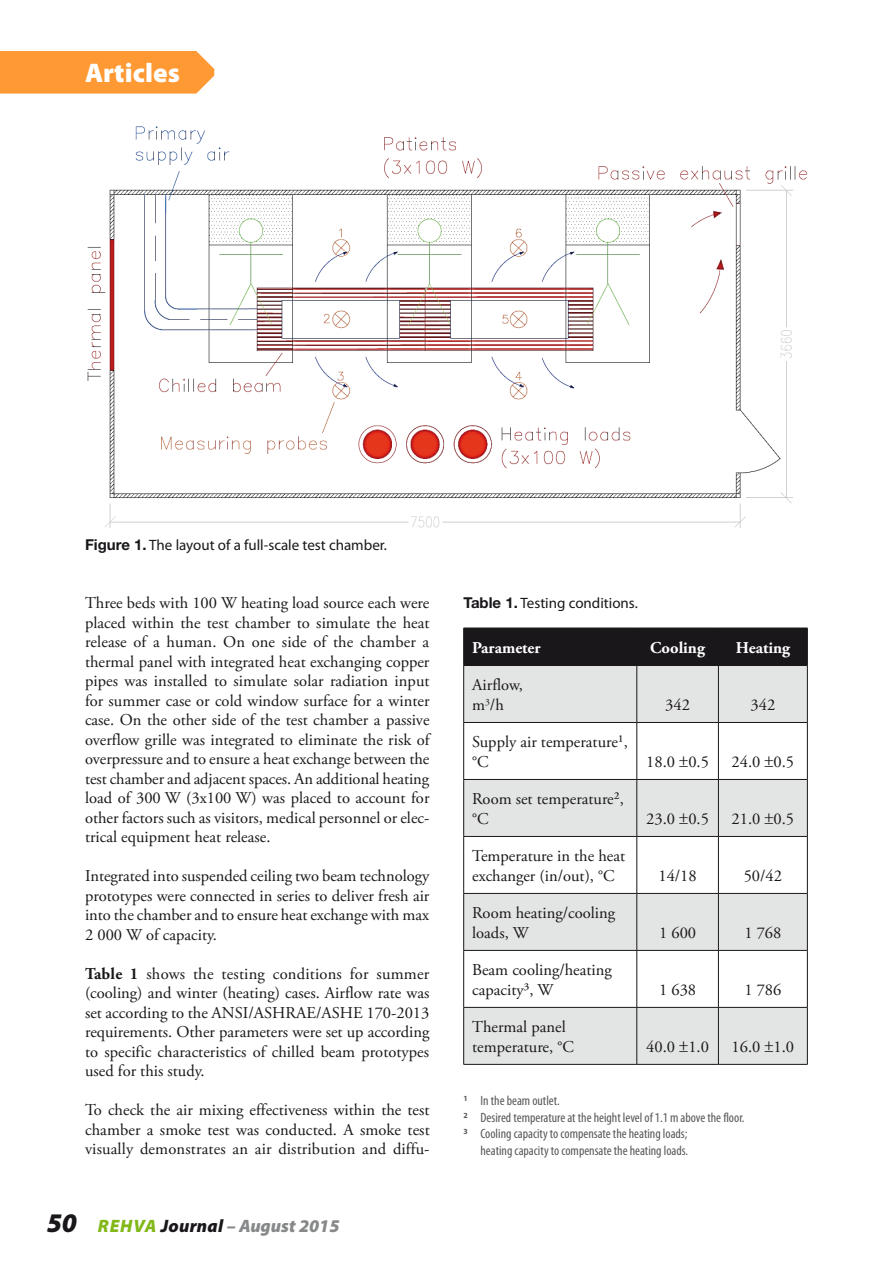
<style>
.page{position:relative;width:893px;height:1263px;background:#fff}
.page>*{position:absolute;margin:0;border:0;box-sizing:border-box;transform-origin:0 0}
.t1{font:900 27px "Myriad Pro";letter-spacing:.005em;color:#fff}
.t2{font:italic 900 18px "Myriad Pro";letter-spacing:.005em;color:#878889}
.t3{font:16.5px/19.5px "Adobe Garamond Pro";color:#1a171b}
.t4{font:700 16.5px "Adobe Garamond Pro";color:#fff}
.t5{font:15px "Myriad Pro";color:#1a171b}
.t6{font:condensed 13.5px "Myriad Pro";color:#58585a}
.s1{font-family:"Helvetica Neue LT Std";font-weight:700}
.s2{font-weight:700}
.s3{font-size:27px;color:#1a171b}
.s4{color:#83b819}
.s5{color:#1a171b}
</style>
<div class="page">
<div style="left:464px;top:629px;width:343px;height:36px;background:#1a171b"></div>
<svg style="left:464px;top:666px;width:343px;height:398px;fill:#e3e4e4"></svg>
<hr style="left:463px;top:628px;width:174px;height:1px;background:#1a171b">
<hr style="left:463px;top:628px;width:1px;height:37px;background:#1a171b">
<hr style="left:637px;top:628px;width:81px;height:1px;background:#1a171b">
<hr style="left:637px;top:628px;width:1px;height:37px;background:#1a171b">
<hr style="left:718px;top:628px;width:89px;height:1px;background:#1a171b">
<hr style="left:718px;top:628px;width:1px;height:37px;background:#1a171b">
<hr style="left:807px;top:628px;width:1px;height:37px;background:#1a171b">
<hr style="left:463px;top:665px;width:174px;height:1px;background:#1a171b">
<hr style="left:463px;top:666px;width:1px;height:56px;background:#1a171b">
<hr style="left:637px;top:665px;width:81px;height:1px;background:#1a171b">
<hr style="left:637px;top:666px;width:1px;height:56px;background:#1a171b">
<hr style="left:718px;top:665px;width:89px;height:1px;background:#1a171b">
<hr style="left:718px;top:666px;width:1px;height:56px;background:#1a171b">
<hr style="left:807px;top:666px;width:1px;height:56px;background:#1a171b">
<hr style="left:463px;top:722px;width:174px;height:1px;background:#1a171b">
<hr style="left:463px;top:723px;width:1px;height:56px;background:#1a171b">
<hr style="left:637px;top:722px;width:81px;height:1px;background:#1a171b">
<hr style="left:637px;top:723px;width:1px;height:56px;background:#1a171b">
<hr style="left:718px;top:722px;width:89px;height:1px;background:#1a171b">
<hr style="left:718px;top:723px;width:1px;height:56px;background:#1a171b">
<hr style="left:807px;top:723px;width:1px;height:56px;background:#1a171b">
<hr style="left:463px;top:779px;width:174px;height:1px;background:#1a171b">
<hr style="left:463px;top:780px;width:1px;height:56px;background:#1a171b">
<hr style="left:637px;top:779px;width:81px;height:1px;background:#1a171b">
<hr style="left:637px;top:780px;width:1px;height:56px;background:#1a171b">
<hr style="left:718px;top:779px;width:89px;height:1px;background:#1a171b">
<hr style="left:718px;top:780px;width:1px;height:56px;background:#1a171b">
<hr style="left:807px;top:780px;width:1px;height:56px;background:#1a171b">
<hr style="left:463px;top:836px;width:174px;height:1px;background:#1a171b">
<hr style="left:463px;top:837px;width:1px;height:56px;background:#1a171b">
<hr style="left:637px;top:836px;width:81px;height:1px;background:#1a171b">
<hr style="left:637px;top:837px;width:1px;height:56px;background:#1a171b">
<hr style="left:718px;top:836px;width:89px;height:1px;background:#1a171b">
<hr style="left:718px;top:837px;width:1px;height:56px;background:#1a171b">
<hr style="left:807px;top:837px;width:1px;height:56px;background:#1a171b">
<hr style="left:463px;top:893px;width:174px;height:1px;background:#1a171b">
<hr style="left:463px;top:894px;width:1px;height:56px;background:#1a171b">
<hr style="left:637px;top:893px;width:81px;height:1px;background:#1a171b">
<hr style="left:637px;top:894px;width:1px;height:56px;background:#1a171b">
<hr style="left:718px;top:893px;width:89px;height:1px;background:#1a171b">
<hr style="left:718px;top:894px;width:1px;height:56px;background:#1a171b">
<hr style="left:807px;top:894px;width:1px;height:56px;background:#1a171b">
<hr style="left:463px;top:950px;width:174px;height:1px;background:#1a171b">
<hr style="left:463px;top:950px;width:1px;height:57px;background:#1a171b">
<hr style="left:637px;top:950px;width:81px;height:1px;background:#1a171b">
<hr style="left:637px;top:950px;width:1px;height:57px;background:#1a171b">
<hr style="left:718px;top:950px;width:89px;height:1px;background:#1a171b">
<hr style="left:718px;top:950px;width:1px;height:57px;background:#1a171b">
<hr style="left:807px;top:950px;width:1px;height:57px;background:#1a171b">
<hr style="left:463px;top:1007px;width:174px;height:1px;background:#1a171b">
<hr style="left:463px;top:1007px;width:1px;height:57px;background:#1a171b">
<hr style="left:637px;top:1007px;width:81px;height:1px;background:#1a171b">
<hr style="left:637px;top:1007px;width:1px;height:57px;background:#1a171b">
<hr style="left:718px;top:1007px;width:89px;height:1px;background:#1a171b">
<hr style="left:718px;top:1007px;width:1px;height:57px;background:#1a171b">
<hr style="left:807px;top:1007px;width:1px;height:57px;background:#1a171b">
<hr style="left:463px;top:1064px;width:174px;height:1px;background:#1a171b">
<hr style="left:637px;top:1064px;width:81px;height:1px;background:#1a171b">
<hr style="left:718px;top:1064px;width:89px;height:1px;background:#1a171b">
<img style="left:87px;top:126px;width:721px;height:402px">
<div style="left:0;top:51px;width:214px;height:43px;background:#f93"></div>
<svg style="left:680px;top:756px;width:8px;height:11px"></svg>
<svg style="left:765px;top:756px;width:8px;height:11px"></svg>
<svg style="left:680px;top:813px;width:8px;height:11px"></svg>
<svg style="left:765px;top:813px;width:8px;height:11px"></svg>
<svg style="left:680px;top:1041px;width:8px;height:10px"></svg>
<svg style="left:765px;top:1041px;width:8px;height:10px"></svg>
<h1 class="t1" style="left:85px;top:54px;width:96px">Articles</h1>
<p class="t5" style="left:85px;top:535px;width:304px"><span class="s1">Figure 1.</span> The layout of a full-scale test chamber.</p>
<p class="t3" style="left:85px;top:594px;width:346px;text-align:justify">Three beds with 100 W heating load source each were placed within the test chamber to simulate the heat release of a human. On one side of the chamber a thermal panel with integrated heat exchanging copper pipes was installed to simulate solar radiation input for summer case or cold window surface for a winter case. On the other side of the test chamber a passive overflow grille was integrated to eliminate the risk of overpressure and to ensure a heat exchange between the test chamber and adjacent spaces. An additional heating load of 300 W (3x100 W) was placed to account for other factors such as visitors, medical personnel or elec&shy;trical equipment heat release.</p>
<p class="t3" style="left:85px;top:867px;width:346px;text-align:justify">Integrated into suspended ceiling two beam technology prototypes were connected in series to deliver fresh air into the chamber and to ensure heat exchange with max 2 000 W of capacity.</p>
<p class="t3" style="left:85px;top:964px;width:346px;text-align:justify"><span class="s2">Table 1</span> shows the testing conditions for summer (cooling) and winter (heating) cases. Airflow rate was set according to the ANSI/ASHRAE/ASHE 170-2013 requirements. Other parameters were set up according to specific characteristics of chilled beam prototypes used for this study.</p>
<p class="t3" style="left:85px;top:1101px;width:346px;text-align:justify">To check the air mixing effectiveness within the test chamber a smoke test was conducted. A smoke test visually demonstrates an air distribution and diffu-</p>
<p class="t2" style="left:47px;top:1214px;width:294px"><span class="s3">50</span> <span class="s4">REHVA</span> <span class="s5">Journal</span> – August 2015</p>
<p class="t5" style="left:463px;top:594px;width:176px"><span class="s1">Table 1.</span> Testing conditions.</p>
<p class="t4" style="left:472px;top:638px;width:70px">Parameter</p>
<p class="t4" style="left:650px;top:638px;width:56px">Cooling</p>
<p class="t4" style="left:736px;top:638px;width:56px">Heating</p>
<p class="t3" style="left:472px;top:676px;width:52px">Airflow, m<sup>3</sup>/h</p>
<p class="t3" style="left:665px;top:695px;width:26px">342</p>
<p class="t3" style="left:750px;top:695px;width:26px">342</p>
<p class="t3" style="left:472px;top:733px;width:157px">Supply air temperature¹, °C</p>
<p class="t3" style="left:472px;top:790px;width:153px">Room set temperature², °C</p>
<p class="t3" style="left:472px;top:847px;width:154px">Temperature in the heat exchanger (in/out), °C</p>
<p class="t3" style="left:472px;top:904px;width:144px">Room heating/cooling loads, W</p>
<p class="t3" style="left:472px;top:961px;width:141px">Beam cooling/heating capacity³, W</p>
<p class="t3" style="left:472px;top:1018px;width:103px">Thermal panel temperature, °C</p>
<p class="t3" style="left:646px;top:752px;width:64px">18.0 0.5</p>
<p class="t3" style="left:731px;top:752px;width:64px">24.0 0.5</p>
<p class="t3" style="left:646px;top:809px;width:64px">23.0 0.5</p>
<p class="t3" style="left:731px;top:809px;width:64px">21.0 0.5</p>
<p class="t3" style="left:658px;top:866px;width:40px">14/18</p>
<p class="t3" style="left:744px;top:866px;width:40px">50/42</p>
<p class="t3" style="left:659px;top:923px;width:39px">1 600</p>
<p class="t3" style="left:744px;top:923px;width:39px">1 768</p>
<p class="t3" style="left:659px;top:980px;width:39px">1 638</p>
<p class="t3" style="left:744px;top:980px;width:39px">1 786</p>
<p class="t3" style="left:646px;top:1037px;width:64px">40.0 1.0</p>
<p class="t3" style="left:731px;top:1037px;width:64px">16.0 1.0</p>
<p class="t6" style="left:463px;top:1092px;width:98px"><sup>1</sup> In the beam outlet.</p>
<p class="t6" style="left:463px;top:1109px;width:283px"><sup>2</sup> Desired temperature at the height level of 1.1 m above the floor.</p>
<p class="t6" style="left:463px;top:1125px;width:225px"><sup>3</sup> Cooling capacity to compensate the heating loads;</p>
<p class="t6" style="left:480px;top:1142px;width:209px">heating capacity to compensate the heating loads.</p>
</div>
